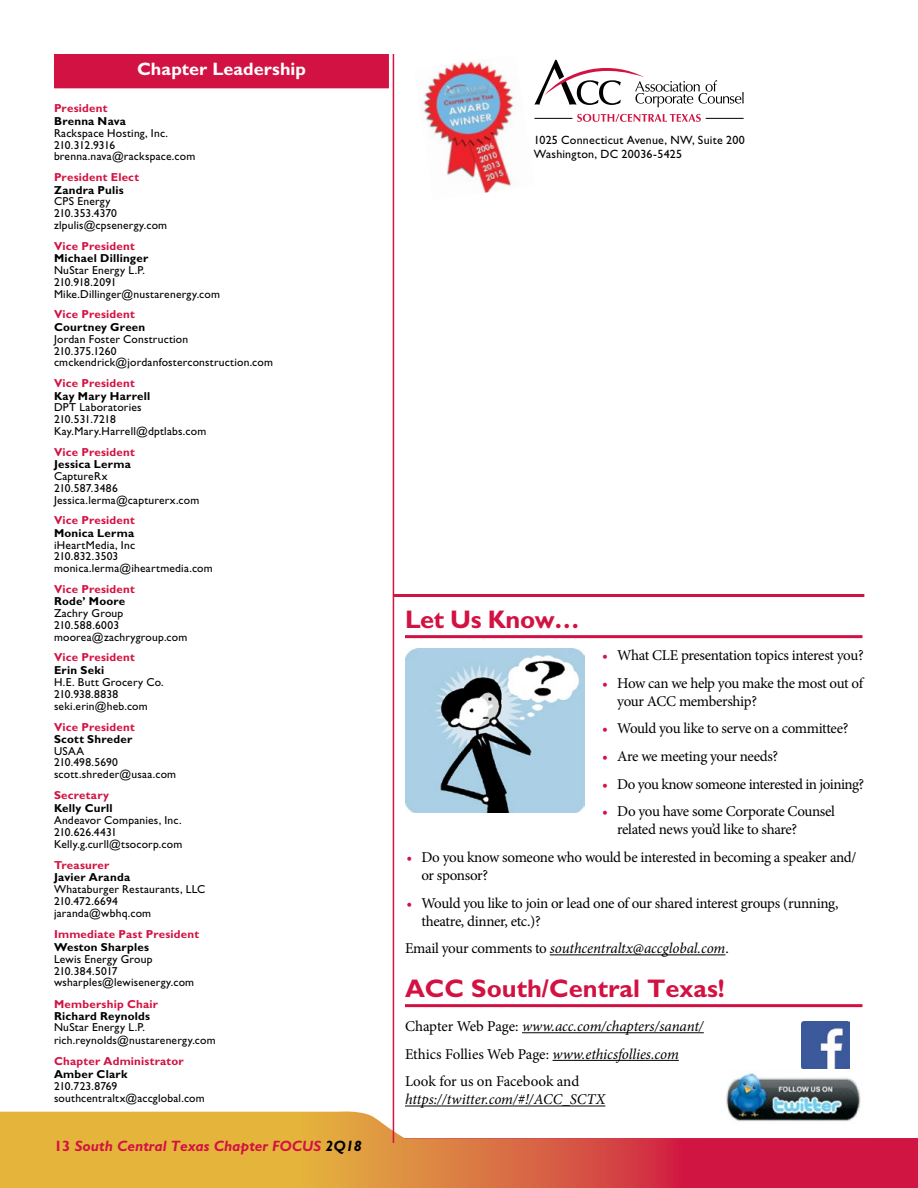
<style>
.page{position:relative;width:918px;height:1188px;background:#fff}
.page>*{position:absolute;margin:0;border:0;box-sizing:border-box;transform-origin:0 0}
.t1{font:700 25.5px "Gill Sans";color:#d21242}
.t2{font:700 25.5px "Gill Sans";letter-spacing:-.02em;color:#d21242}
.t3{font:700 18px "Gill Sans";letter-spacing:.005em;color:#fff}
.t4{font:15px/18px "Minion Pro";letter-spacing:-.025em;color:#000}
.t5{font:15px/27.6px "Minion Pro";letter-spacing:-.005em;color:#000}
.t6{font:italic 15px "Minion Pro";letter-spacing:-.005em;color:#000}
.t7{font:italic 700 15px "Gill Sans";color:#d21242}
.t8{font:12px/13.5px "Gill Sans";letter-spacing:.015em;color:#000}
.t9{font:11.55px/11.9px "Gill Sans";letter-spacing:.02em;color:#000}
.t10{font:700 11.55px "Gill Sans";letter-spacing:.02em;color:#d21242}
.t11{font:700 11.55px "Gill Sans";letter-spacing:.02em;color:#000}
.s1{font-style:normal}
.s2{color:#000}
.s3{color:#d21242}
.s4{font-style:italic}
</style>
<div class="page">
<img style="left:423px;top:61px;width:112px;height:132px">
<svg style="left:0;top:1108px;width:395px;height:4px"></svg>
<hr style="left:393px;top:594px;width:471px;height:3px;background:#d21242">
<svg style="left:534px;top:60px;width:210px;height:47px"></svg>
<svg style="left:577px;top:114px;width:124px;height:8px"></svg>
<hr style="left:706px;top:118px;width:38px;height:1px;background:#000">
<hr style="left:534px;top:118px;width:38px;height:1px;background:#000">
<svg style="left:0;top:1112px;width:918px;height:76px"></svg>
<hr style="left:405px;top:635px;width:457px;height:3px;background:#d21242">
<hr style="left:550px;top:955px;width:175px;height:1px;background:#000">
<img style="left:406px;top:649px;width:178px;height:164px">
<hr style="left:405px;top:1004px;width:457px;height:3px;background:#d21242">
<hr style="left:522px;top:1032px;width:182px;height:1px;background:#000">
<hr style="left:552px;top:1060px;width:127px;height:1px;background:#000">
<hr style="left:405px;top:1106px;width:200px;height:1px;background:#000">
<img style="left:720px;top:1073px;width:146px;height:53px">
<img style="left:802px;top:1021px;width:47px;height:47px">
<div style="left:55px;top:49px;width:333px;height:39px;background:#d21242"></div>
<hr style="left:393px;top:47px;width:1px;height:1096px;background:#d21242">
<div style="left:0;top:0;width:918px;height:54px;background:#fff"></div>
<h2 class="t3" style="left:137px;top:58px;width:170px">Chapter Leadership</h2>
<p class="t10" style="left:54px;top:102px;width:55px">President</p>
<p class="t11" style="left:54px;top:114px;width:74px">Brenna Nava</p>
<p class="t9" style="left:54px;top:127px;width:143px">Rackspace Hosting, Inc.<br>210.312.9316 brenna.nava@rackspace.com</p>
<p class="t10" style="left:54px;top:170px;width:87px">President Elect</p>
<p class="t11" style="left:54px;top:183px;width:71px">Zandra Pulis</p>
<p class="t9" style="left:54px;top:196px;width:115px">CPS Energy<br>210.353.4370 zlpulis@cpsenergy.com</p>
<p class="t10" style="left:54px;top:239px;width:82px">Vice President</p>
<p class="t11" style="left:54px;top:251px;width:96px">Michael Dillinger</p>
<p class="t9" style="left:54px;top:264px;width:168px">NuStar Energy L.P.<br>210.918.2091<br>Mike.Dillinger@nustarenergy.com</p>
<p class="t10" style="left:54px;top:308px;width:82px">Vice President</p>
<p class="t11" style="left:54px;top:320px;width:93px">Courtney Green</p>
<p class="t9" style="left:54px;top:333px;width:221px">Jordan Foster Construction<br>210.375.1260 cmckendrick@jordanfosterconstruction.com</p>
<p class="t10" style="left:54px;top:376px;width:82px">Vice President</p>
<p class="t11" style="left:54px;top:389px;width:98px">Kay Mary Harrell</p>
<p class="t9" style="left:54px;top:402px;width:154px">DPT Laboratories<br>210.531.7218<br>Kay.Mary.Harrell@dptlabs.com</p>
<p class="t10" style="left:54px;top:445px;width:82px">Vice President</p>
<p class="t11" style="left:54px;top:457px;width:78px">Jessica Lerma</p>
<p class="t9" style="left:54px;top:470px;width:147px">CaptureRx<br>210.587.3486<br>Jessica.lerma@capturerx.com</p>
<p class="t10" style="left:54px;top:513px;width:82px">Vice President</p>
<p class="t11" style="left:54px;top:526px;width:82px">Monica Lerma</p>
<p class="t9" style="left:54px;top:539px;width:160px">iHeartMedia, Inc<br>210.832.3503 monica.lerma@iheartmedia.com</p>
<p class="t10" style="left:54px;top:582px;width:82px">Vice President</p>
<p class="t11" style="left:54px;top:595px;width:73px">Rode’ Moore</p>
<p class="t9" style="left:54px;top:608px;width:135px">Zachry Group<br>210.588.6003 moorea@zachrygroup.com</p>
<p class="t10" style="left:54px;top:651px;width:82px">Vice President</p>
<p class="t11" style="left:54px;top:663px;width:52px">Erin Seki</p>
<p class="t9" style="left:54px;top:676px;width:111px">H.E. Butt Grocery Co.<br>210.938.8838 seki.erin@heb.com</p>
<p class="t10" style="left:54px;top:720px;width:82px">Vice President</p>
<p class="t11" style="left:54px;top:732px;width:80px">Scott Shreder</p>
<p class="t9" style="left:54px;top:745px;width:124px">USAA<br>210.498.5690 scott.shreder@usaa.com</p>
<p class="t10" style="left:54px;top:789px;width:57px">Secretary</p>
<p class="t11" style="left:54px;top:801px;width:60px">Kelly Curll</p>
<p class="t9" style="left:54px;top:814px;width:130px">Andeavor Companies, Inc.<br>210.626.4431<br>Kelly.g.curll@tsocorp.com</p>
<p class="t10" style="left:54px;top:858px;width:57px">Treasurer</p>
<p class="t11" style="left:54px;top:871px;width:78px">Javier Aranda</p>
<p class="t9" style="left:54px;top:884px;width:153px">Whataburger Restaurants, LLC<br>210.472.6694 jaranda@wbhq.com</p>
<p class="t10" style="left:54px;top:928px;width:147px">Immediate Past President</p>
<p class="t11" style="left:54px;top:940px;width:97px">Weston Sharples</p>
<p class="t9" style="left:54px;top:953px;width:142px">Lewis Energy Group<br>210.384.5017 wsharples@lewisenergy.com</p>
<p class="t10" style="left:54px;top:997px;width:106px">Membership Chair</p>
<p class="t11" style="left:54px;top:1009px;width:98px">Richard Reynolds</p>
<p class="t9" style="left:54px;top:1021px;width:163px;line-height:12.8px">NuStar Energy L.P. rich.reynolds@nustarenergy.com</p>
<p class="t10" style="left:54px;top:1055px;width:131px">Chapter Administrator</p>
<p class="t11" style="left:54px;top:1067px;width:75px">Amber Clark</p>
<p class="t9" style="left:54px;top:1080px;width:152px">210.723.8769 southcentraltx@accglobal.com</p>
<p class="t7" style="left:54px;top:1139px;width:309px"><span class="s1">13</span> South Central Texas Chapter FOCUS <span class="s2">2Q18</span></p>
<p class="t8" style="left:534px;top:133px;width:213px">1025 Connecticut Avenue, NW, Suite 200<br>Washington, DC 20036-5425</p>
<h1 class="t2" style="left:405px;top:604px;width:176px">Let Us Know…</h1>
<p class="t4" style="left:602px;top:647px;width:263px"><span class="s3">•</span> What CLE presentation topics interest you?</p>
<p class="t4" style="left:617px;top:674px;width:247px;text-indent:-15px"><span class="s3">•</span> How can we help you make the most out of your ACC membership?</p>
<p class="t4" style="left:602px;top:720px;width:248px"><span class="s3">•</span> Would you like to serve on a committee?</p>
<p class="t4" style="left:602px;top:747px;width:178px"><span class="s3">•</span> Are we meeting your needs?</p>
<p class="t4" style="left:602px;top:775px;width:264px"><span class="s3">•</span> Do you know someone interested in joining?</p>
<p class="t4" style="left:617px;top:803px;width:219px;text-indent:-15px"><span class="s3">•</span> Do you have some Corporate Counsel related news you’d like to share?</p>
<p class="t4" style="left:422px;top:848px;width:437px;text-indent:-15px"><span class="s3">•</span> Do you know someone who would be interested in becoming a speaker and/ or sponsor?</p>
<p class="t4" style="left:422px;top:894px;width:418px;text-indent:-15px"><span class="s3">•</span> Would you like to join or lead one of our shared interest groups (running, theatre, dinner, etc.)?</p>
<p class="t6" style="left:405px;top:938px;width:325px"><span class="s1">Email your comments to</span> southcentraltx@accglobal.com<span class="s1">.</span></p>
<h1 class="t1" style="left:405px;top:973px;width:321px">ACC South/Central Texas!</h1>
<p class="t5" style="left:405px;top:1013px;width:300px">Chapter Web Page: <span class="s4">www.acc.com/chapters/sanant/<br></span>Ethics Follies Web Page: <span class="s4">www.ethicsfollies.com<br></span>Look for us on Facebook and</p>
<p class="t6" style="left:405px;top:1089px;width:202px">https://twitter.com/#!/ACC_SCTX</p>
</div>
